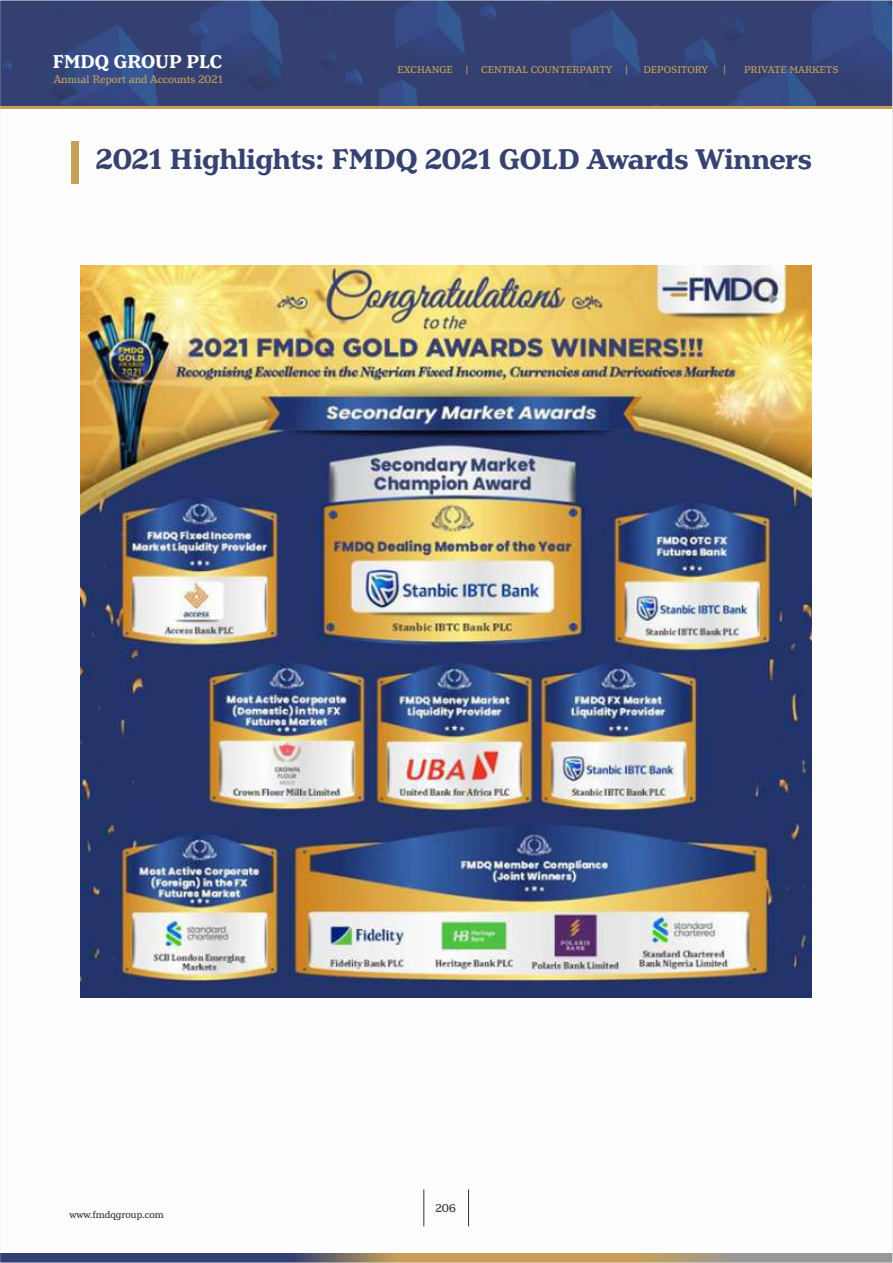
<style>
.page{position:relative;width:893px;height:1263px;background:#fff}
.page>*{position:absolute;margin:0;border:0;box-sizing:border-box;transform-origin:0 0}
.t1{font:700 30px "Henriette";color:#364270}
.t2{font:700 19.65px "Henriette";color:#fdfdfd}
.t3{font:12px "Henriette";color:#373435}
.t4{font:11.55px "Henriette";color:#c7a058}
.t5{font:10.5px "Henriette";color:#c7a058}
.t6{font:10.5px "Henriette";color:#373435}
</style>
<div class="page">
<svg style="left:2px;top:1253px;width:889px;height:8px"></svg>
<img style="left:2px;top:2px;width:454px;height:104px">
<img style="left:456px;top:2px;width:435px;height:104px">
<hr style="left:0;top:106px;width:893px;height:3px;background:#c7a058">
<hr style="left:423px;top:1189px;width:1px;height:37px;background:#373435">
<hr style="left:468px;top:1189px;width:1px;height:37px;background:#373435">
<img style="left:81px;top:266px;width:731px;height:731px">
<div style="left:72px;top:141px;width:7px;height:43px;background:#c7a058"></div>
<h2 class="t2" style="left:53px;top:54px;width:171px">FMDQ GROUP PLC</h2>
<p class="t5" style="left:397px;top:66px;width:232px">EXCHANGE | CENTRAL COUNTERPARTY |</p>
<p class="t5" style="left:643px;top:66px;width:66px">DEPOSITORY</p>
<p class="t5" style="left:723px;top:66px;width:4px">|</p>
<p class="t5" style="left:744px;top:66px;width:96px">PRIVATE MARKETS</p>
<p class="t4" style="left:54px;top:75px;width:170px">Annual Report and Accounts 2021</p>
<h1 class="t1" style="left:96px;top:149px;width:718px">2021 Highlights: FMDQ 2021 GOLD Awards Winners</h1>
<p class="t6" style="left:69px;top:1211px;width:96px">www.fmdqgroup.com</p>
<p class="t3" style="left:435px;top:1203px;width:22px">206</p>
</div>
